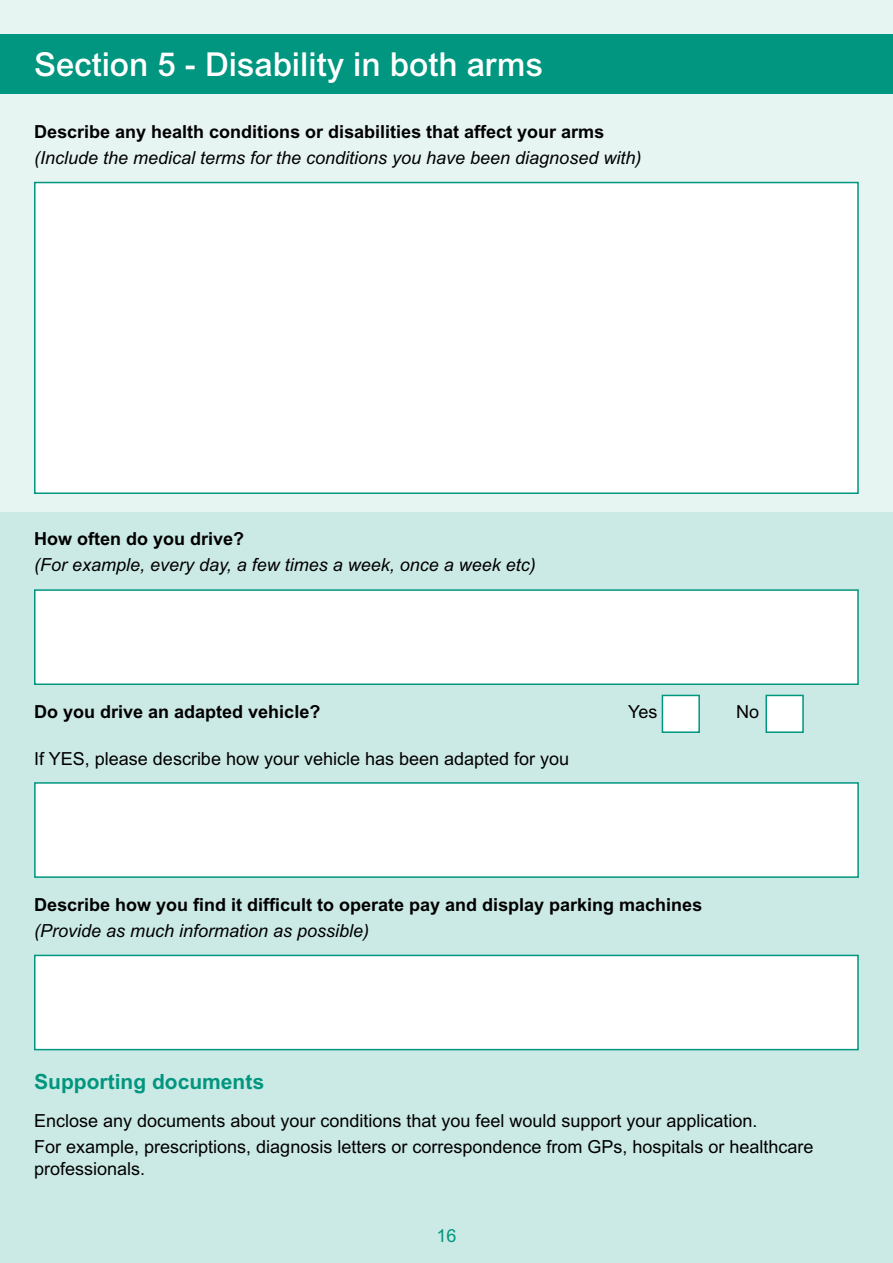
<style>
.page{position:relative;width:893px;height:1263px;background:#e6f4f2}
.page>*{position:absolute;margin:0;border:0;box-sizing:border-box;transform-origin:0 0}
.t1{font:500 33px "Arial MT Std";color:#fff}
.t2{font:700 21px "Arial MT Std";color:#00967f}
.t3{font:18px/25.8px "Arial MT Std";color:#000}
.t4{font:700 18px "Arial MT Std";color:#000}
.t5{font:italic 18px "Arial MT Std";color:#000}
.t6{font:18px "Arial MT Std";color:#00967f}
</style>
<div class="page">
<div style="left:0;top:34px;width:893px;height:60px;background:#00967f"></div>
<div style="left:34px;top:182px;width:825px;height:312px;background:#fff;border:2px solid #00967f"></div>
<div style="left:0;top:512px;width:893px;height:751px;background:#cceae5"></div>
<div style="left:34px;top:589px;width:825px;height:96px;background:#fff;border:2px solid #00967f"></div>
<div style="left:34px;top:955px;width:825px;height:95px;background:#fff;border:2px solid #00967f"></div>
<div style="left:662px;top:695px;width:38px;height:38px;background:#fff;border:2px solid #00967f"></div>
<div style="left:765px;top:695px;width:39px;height:38px;background:#fff;border:2px solid #00967f"></div>
<div style="left:34px;top:782px;width:825px;height:96px;background:#fff;border:2px solid #00967f"></div>
<h1 class="t1" style="left:34px;top:45px;width:510px">Section 5 - Disability in both arms</h1>
<p class="t4" style="left:34px;top:121px;width:572px">Describe any health conditions or disabilities that affect your arms</p>
<p class="t5" style="left:34px;top:147px;width:609px">(Include the medical terms for the conditions you have been diagnosed with)</p>
<p class="t4" style="left:34px;top:528px;width:212px">How often do you drive?</p>
<p class="t5" style="left:34px;top:554px;width:503px">(For example, every day, a few times a week, once a week etc)</p>
<p class="t4" style="left:34px;top:701px;width:288px">Do you drive an adapted vehicle?</p>
<p class="t3" style="left:628px;top:699px;width:31px">Yes</p>
<p class="t3" style="left:736px;top:699px;width:25px">No</p>
<p class="t3" style="left:34px;top:746px;width:536px">If YES, please describe how your vehicle has been adapted for you</p>
<p class="t4" style="left:34px;top:894px;width:670px">Describe how you find it difficult to operate pay and display parking machines</p>
<p class="t5" style="left:34px;top:920px;width:337px">(Provide as much information as possible)</p>
<p class="t2" style="left:34px;top:1069px;width:231px">Supporting documents</p>
<p class="t3" style="left:34px;top:1108px;width:781px">Enclose any documents about your conditions that you feel would support your application.<br>For example, prescriptions, diagnosis letters or correspondence from GPs, hospitals or healthcare</p>
<p class="t3" style="left:34px;top:1155px;width:113px">professionals.</p>
<p class="t6" style="left:436px;top:1225px;width:22px">16</p>
</div>
